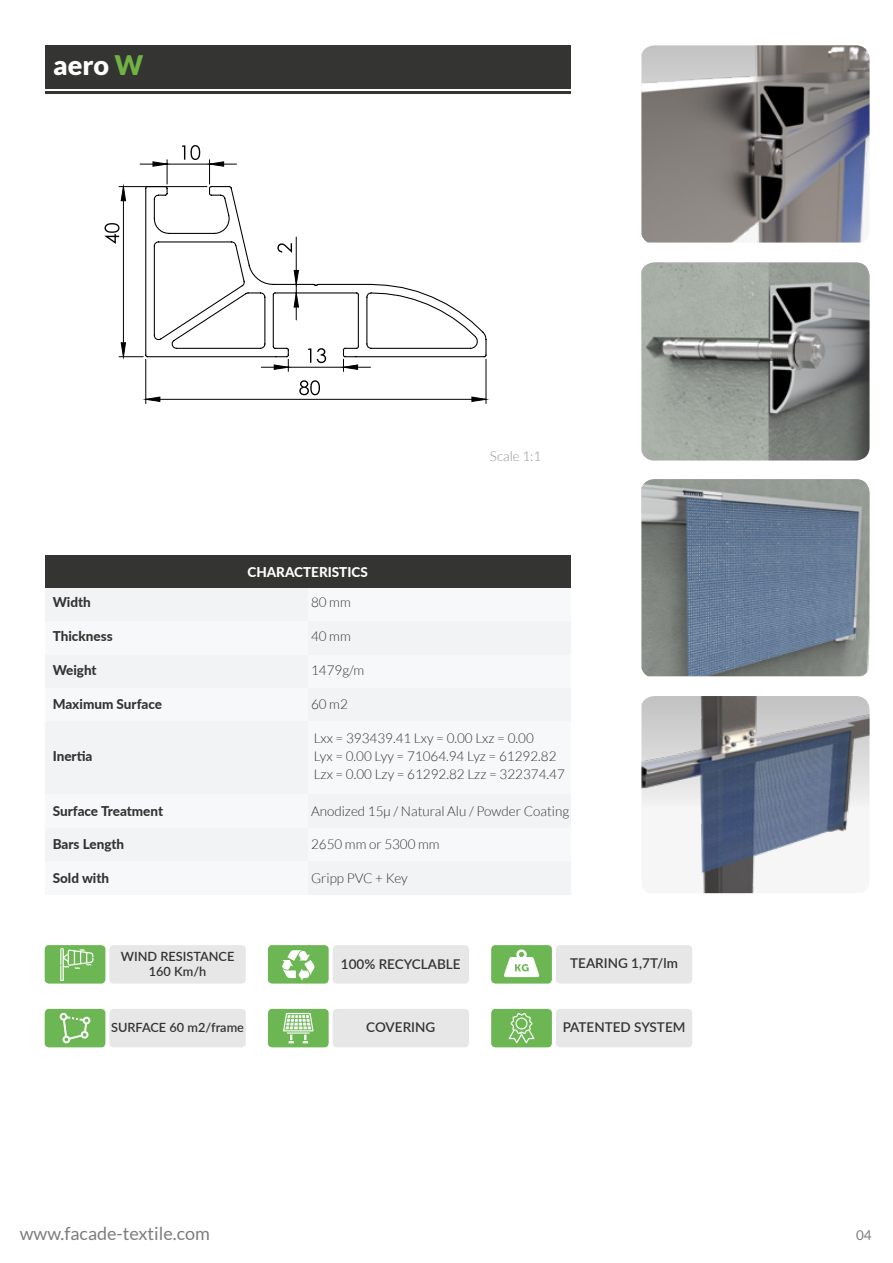
<style>
.page{position:relative;width:893px;height:1263px;background:#fff}
.page>*{position:absolute;margin:0;border:0;box-sizing:border-box;transform-origin:0 0}
.t1{font:900 27px "Lato";color:#fff}
.t2{font:18px "Lato";color:#7c7d7d}
.t3{font:300 13.5px/18px "Lato";color:#343433}
.t4{font:800 13.5px "Lato";color:#343433}
.t5{font:600 13.5px "Lato";color:#343433}
.t6{font:800 13.5px "Lato";color:#fff}
.t7{font:300 13.5px "Lato";color:#929293}
.t8{font:13.5px "Lato";color:#7c7d7d}
.t9{font:600 12.75px/15px "Lato";color:#343433;text-align:center}
.s1{color:#70b244}
</style>
<div class="page">
<div style="left:45px;top:45px;width:526px;height:44px;background:#343433"></div>
<hr style="left:45px;top:91px;width:526px;height:3px;background:#343433">
<div style="left:45px;top:555px;width:526px;height:33px;background:#343433"></div>
<div style="left:45px;top:588px;width:263px;height:34px;background:#f1f3f4"></div>
<div style="left:45px;top:622px;width:263px;height:33px;background:#f7f8f9"></div>
<div style="left:45px;top:655px;width:263px;height:33px;background:#f1f3f4"></div>
<div style="left:45px;top:688px;width:263px;height:33px;background:#f7f8f9"></div>
<div style="left:45px;top:721px;width:263px;height:74px;background:#f1f3f4"></div>
<div style="left:308px;top:588px;width:263px;height:34px;background:#f7f8f9"></div>
<div style="left:308px;top:622px;width:263px;height:33px;background:#f1f3f4"></div>
<div style="left:308px;top:655px;width:263px;height:33px;background:#f7f8f9"></div>
<div style="left:308px;top:688px;width:263px;height:33px;background:#f1f3f4"></div>
<div style="left:308px;top:721px;width:263px;height:74px;background:#f7f8f9"></div>
<div style="left:45px;top:795px;width:263px;height:33px;background:#f7f8f9"></div>
<div style="left:45px;top:828px;width:263px;height:33px;background:#f1f3f4"></div>
<div style="left:45px;top:861px;width:263px;height:33px;background:#f7f8f9"></div>
<div style="left:308px;top:795px;width:263px;height:33px;background:#f1f3f4"></div>
<div style="left:308px;top:828px;width:263px;height:33px;background:#f7f8f9"></div>
<div style="left:308px;top:861px;width:263px;height:33px;background:#f1f3f4"></div>
<div style="left:45px;top:945px;width:60px;height:38px;background:#6cb754;border-radius:4px"></div>
<div style="left:109px;top:945px;width:137px;height:38px;background:#e7e7e7;border-radius:4px"></div>
<svg style="left:60px;top:948px;width:33px;height:33px"></svg>
<div style="left:268px;top:945px;width:61px;height:38px;background:#6cb754;border-radius:4px"></div>
<div style="left:333px;top:945px;width:136px;height:38px;background:#e7e7e7;border-radius:4px"></div>
<svg style="left:282px;top:950px;width:32px;height:30px"></svg>
<div style="left:491px;top:945px;width:61px;height:38px;background:#6cb754;border-radius:4px"></div>
<div style="left:556px;top:945px;width:136px;height:38px;background:#e7e7e7;border-radius:4px"></div>
<svg style="left:504px;top:949px;width:35px;height:28px"></svg>
<div style="left:45px;top:1009px;width:60px;height:38px;background:#6cb754;border-radius:4px"></div>
<div style="left:109px;top:1009px;width:137px;height:38px;background:#e7e7e7;border-radius:4px"></div>
<div style="left:268px;top:1009px;width:61px;height:38px;background:#6cb754;border-radius:4px"></div>
<div style="left:333px;top:1009px;width:136px;height:38px;background:#e7e7e7;border-radius:4px"></div>
<svg style="left:60px;top:1013px;width:31px;height:30px"></svg>
<div style="left:491px;top:1009px;width:61px;height:38px;background:#6cb754;border-radius:4px"></div>
<div style="left:556px;top:1009px;width:136px;height:38px;background:#e7e7e7;border-radius:4px"></div>
<svg style="left:509px;top:1013px;width:25px;height:30px"></svg>
<img style="left:641px;top:262px;width:228px;height:198px">
<img style="left:641px;top:45px;width:228px;height:198px">
<svg style="left:283px;top:1013px;width:31px;height:30px"></svg>
<img style="left:641px;top:696px;width:228px;height:197px">
<img style="left:641px;top:479px;width:228px;height:197px">
<hr style="left:486px;top:359px;width:1px;height:44px;background:#000">
<hr style="left:145px;top:359px;width:1px;height:44px;background:#000">
<svg style="left:105px;top:145px;width:381px;height:256px"></svg>
<svg style="left:145px;top:185px;width:342px;height:173px"></svg>
<h1 class="t1" style="left:53px;top:49px;width:92px">aero <span class="s1">W</span></h1>
<p class="t4" style="left:53px;top:592px;width:40px">Width</p>
<p class="t4" style="left:53px;top:626px;width:61px">Thickness</p>
<p class="t4" style="left:53px;top:660px;width:45px">Weight</p>
<p class="t4" style="left:53px;top:694px;width:111px">Maximum Surface</p>
<p class="t4" style="left:53px;top:746px;width:41px">Inertia</p>
<p class="t4" style="left:53px;top:801px;width:112px">Surface Treatment</p>
<p class="t4" style="left:53px;top:834px;width:73px">Bars Length</p>
<p class="t4" style="left:53px;top:868px;width:58px">Sold with</p>
<p class="t6" style="left:247px;top:562px;width:122px">CHARACTERISTICS</p>
<p class="t3" style="left:311px;top:593px;width:41px">80 mm</p>
<p class="t3" style="left:311px;top:627px;width:41px">40 mm</p>
<p class="t3" style="left:311px;top:661px;width:55px">1479g/m</p>
<p class="t3" style="left:311px;top:695px;width:38px">60 m2</p>
<p class="t7" style="left:490px;top:449px;width:53px">Scale 1:1</p>
<p class="t3" style="left:314px;top:729px;width:253px">Lxx = 393439.41 Lxy = 0.00 Lxz = 0.00<br>Lyx = 0.00 Lyy = 71064.94 Lyz = 61292.82<br>Lzx = 0.00 Lzy = 61292.82 Lzz = 322374.47</p>
<p class="t3" style="left:311px;top:802px;width:260px">Anodized 15μ / Natural Alu / Powder Coating</p>
<p class="t3" style="left:311px;top:836px;width:130px">2650 mm or 5300 mm</p>
<p class="t3" style="left:311px;top:869px;width:98px">Gripp PVC + Key</p>
<p class="t9" style="left:121px;top:948px;width:115px">WIND RESISTANCE<br>160 Km/h</p>
<p class="t5" style="left:341px;top:954px;width:121px">100% RECYCLABLE</p>
<p class="t5" style="left:570px;top:953px;width:109px">TEARING 1,7T/lm</p>
<p class="t9" style="left:111px;top:1019px;width:134px">SURFACE 60 m2/frame</p>
<p class="t5" style="left:366px;top:1017px;width:71px">COVERING</p>
<p class="t5" style="left:563px;top:1017px;width:124px">PATENTED SYSTEM</p>
<h2 class="t2" style="left:20px;top:1224px;width:192px">www.facade-textile.com</h2>
<p class="t8" style="left:856px;top:1228px;width:17px">04</p>
</div>
